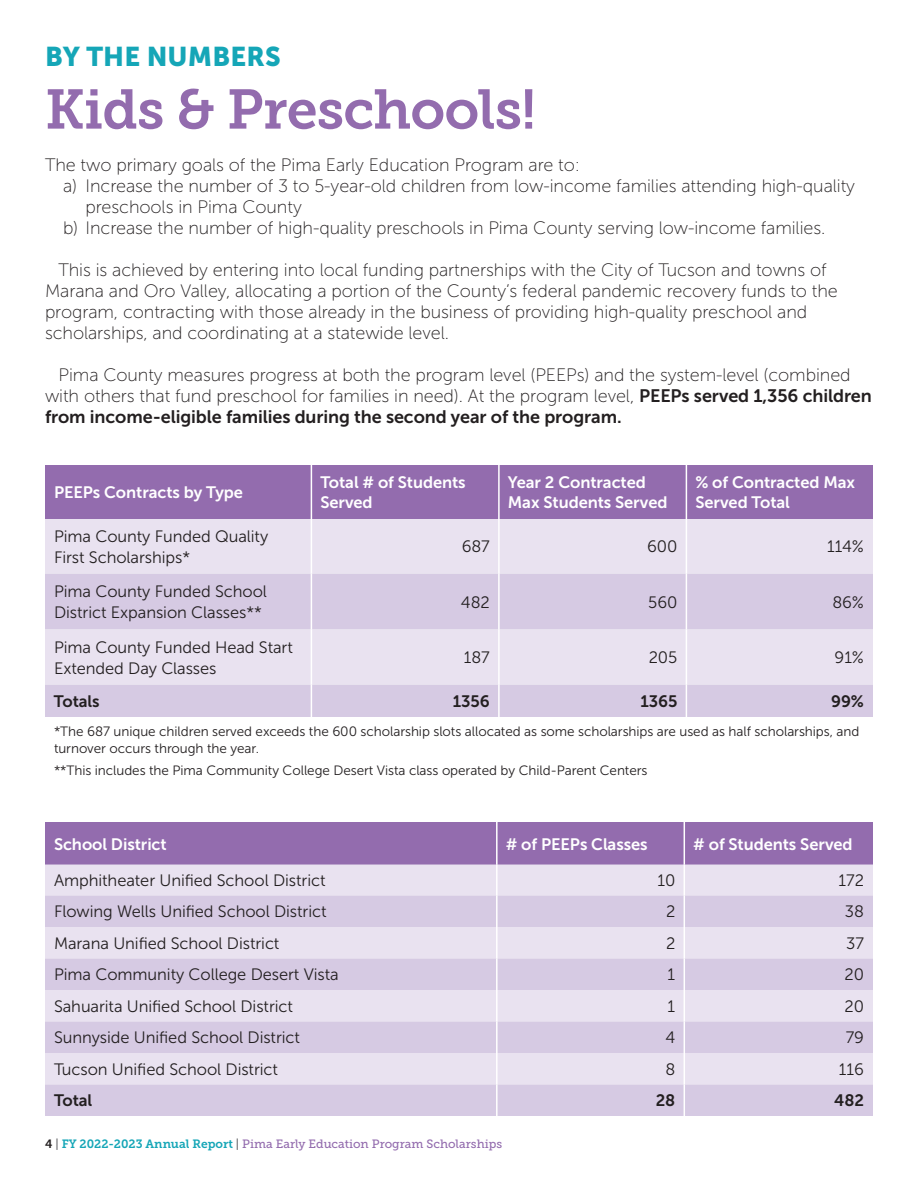
<style>
.page{position:relative;width:918px;height:1188px;background:#fff}
.page>*{position:absolute;margin:0;border:0;box-sizing:border-box;transform-origin:0 0}
.t1{font:55.5px "Museo Slab 700";letter-spacing:-.015em;color:#936cae}
.t2{font:27px "Museo Sans 900";letter-spacing:.005em;color:#15a6b7}
.t3{font:18px/21px "Museo Sans 100";letter-spacing:-.005em;color:#231f20}
.t4{font:18px "Museo Sans 700";letter-spacing:-.005em;color:#231f20}
.t5{font:16.5px/21px "Museo Sans 300";letter-spacing:-.005em;color:#231f20}
.t6{font:16.5px/19.5px "Museo Sans 700";letter-spacing:-.005em;color:#fff}
.t7{font:16.5px "Museo Sans 700";letter-spacing:-.005em;color:#231f20}
.t8{font:13.5px/16.5px "Museo Sans 300";letter-spacing:-.005em;color:#231f20}
.t9{font:12px "Museo Slab 500";color:#936cae}
.s1{font-family:"Museo Sans 700"}
.s2{font-family:"Museo Slab 700";color:#231f20}
.s3{color:#636366}
.s4{font-family:"Museo Slab 700";color:#15a6b7}
</style>
<div class="page">
<div style="left:45px;top:465px;width:828px;height:54px;background:#936cae"></div>
<div style="left:45px;top:519px;width:828px;height:55px;background:#e9e2f0"></div>
<svg style="left:45px;top:574px;width:828px;height:143px;background:#ddd3e8"></svg>
<hr style="left:311px;top:465px;width:1px;height:54px;background:#fff">
<hr style="left:498px;top:465px;width:2px;height:54px;background:#fff">
<hr style="left:686px;top:465px;width:1px;height:54px;background:#fff">
<hr style="left:311px;top:519px;width:1px;height:55px;background:#fff">
<hr style="left:498px;top:519px;width:2px;height:55px;background:#fff">
<hr style="left:686px;top:519px;width:1px;height:55px;background:#fff">
<hr style="left:311px;top:574px;width:1px;height:55px;background:#fff">
<hr style="left:498px;top:574px;width:2px;height:55px;background:#fff">
<hr style="left:686px;top:574px;width:1px;height:55px;background:#fff">
<hr style="left:311px;top:629px;width:1px;height:56px;background:#fff">
<hr style="left:498px;top:629px;width:2px;height:56px;background:#fff">
<hr style="left:686px;top:629px;width:1px;height:56px;background:#fff">
<hr style="left:311px;top:685px;width:1px;height:32px;background:#fff">
<hr style="left:498px;top:685px;width:2px;height:32px;background:#fff">
<hr style="left:686px;top:685px;width:1px;height:32px;background:#fff">
<div style="left:45px;top:822px;width:828px;height:43px;background:#936cae"></div>
<div style="left:45px;top:865px;width:828px;height:31px;background:#e9e2f0"></div>
<svg style="left:45px;top:896px;width:828px;height:220px;background:#ded4e8"></svg>
<hr style="left:496px;top:822px;width:2px;height:43px;background:#fff">
<hr style="left:684px;top:822px;width:1px;height:43px;background:#fff">
<hr style="left:496px;top:865px;width:2px;height:31px;background:#fff">
<hr style="left:684px;top:865px;width:1px;height:31px;background:#fff">
<hr style="left:496px;top:896px;width:2px;height:31px;background:#fff">
<hr style="left:684px;top:896px;width:1px;height:31px;background:#fff">
<hr style="left:496px;top:927px;width:2px;height:31px;background:#fff">
<hr style="left:684px;top:927px;width:1px;height:31px;background:#fff">
<hr style="left:496px;top:958px;width:2px;height:32px;background:#fff">
<hr style="left:684px;top:958px;width:1px;height:32px;background:#fff">
<hr style="left:496px;top:990px;width:2px;height:32px;background:#fff">
<hr style="left:684px;top:990px;width:1px;height:32px;background:#fff">
<hr style="left:496px;top:1022px;width:2px;height:31px;background:#fff">
<hr style="left:684px;top:1022px;width:1px;height:31px;background:#fff">
<hr style="left:496px;top:1053px;width:2px;height:31px;background:#fff">
<hr style="left:684px;top:1053px;width:1px;height:31px;background:#fff">
<hr style="left:496px;top:1084px;width:2px;height:32px;background:#fff">
<hr style="left:684px;top:1084px;width:1px;height:32px;background:#fff">
<h2 class="t2" style="left:45px;top:41px;width:237px">BY THE NUMBERS</h2>
<h1 class="t1" style="left:45px;top:78px;width:493px">Kids &amp; Preschools!</h1>
<p class="t3" style="left:45px;top:155px;width:537px">The two primary goals of the Pima Early Education Program are to:</p>
<p class="t3" style="left:63px;top:176px;width:794px">a) Increase the number of 3 to 5-year-old children from low-income families attending high-quality</p>
<p class="t3" style="left:86px;top:197px;width:218px">preschools in Pima County</p>
<p class="t3" style="left:63px;top:218px;width:764px">b) Increase the number of high-quality preschools in Pima County serving low-income families.</p>
<p class="t3" style="left:45px;top:260px;width:794px;text-indent:14px">This is achieved by entering into local funding partnerships with the City of Tucson and towns of Marana and Oro Valley, allocating a portion of the County’s federal pandemic recovery funds to the program, contracting with those already in the business of providing high-quality preschool and scholarships, and coordinating at a statewide level.</p>
<p class="t3" style="left:45px;top:365px;width:828px;text-align:center">Pima County measures progress at both the program level (PEEPs) and the system-level (combined with others that fund preschool for families in need). At the program level, <span class="s1">PEEPs served 1,356 children</span></p>
<p class="t4" style="left:45px;top:407px;width:578px">from income-eligible families during the second year of the program.</p>
<p class="t6" style="left:54px;top:483px;width:191px">PEEPs Contracts by Type</p>
<p class="t6" style="left:320px;top:473px;width:147px">Total # of Students<br>Served</p>
<p class="t6" style="left:508px;top:473px;width:161px">Year 2 Contracted<br>Max Students Served</p>
<p class="t6" style="left:695px;top:473px;width:161px">% of Contracted Max<br>Served Total</p>
<p class="t5" style="left:54px;top:526px;width:216px">Pima County Funded Quality<br>First Scholarships*</p>
<p class="t5" style="left:462px;top:536px;width:30px">687</p>
<p class="t5" style="left:647px;top:536px;width:32px">600</p>
<p class="t5" style="left:827px;top:536px;width:38px">114%</p>
<p class="t5" style="left:54px;top:581px;width:215px">Pima County Funded School<br>District Expansion Classes**</p>
<p class="t5" style="left:461px;top:592px;width:30px">482</p>
<p class="t5" style="left:648px;top:592px;width:31px">560</p>
<p class="t5" style="left:832px;top:592px;width:33px">86%</p>
<p class="t5" style="left:54px;top:637px;width:240px">Pima County Funded Head Start<br>Extended Day Classes</p>
<p class="t5" style="left:464px;top:647px;width:28px">187</p>
<p class="t5" style="left:649px;top:647px;width:30px">205</p>
<p class="t5" style="left:835px;top:647px;width:31px">91%</p>
<p class="t7" style="left:54px;top:692px;width:47px">Totals</p>
<p class="t7" style="left:453px;top:692px;width:39px">1356</p>
<p class="t7" style="left:640px;top:692px;width:39px">1365</p>
<p class="t7" style="left:831px;top:692px;width:34px">99%</p>
<p class="t8" style="left:54px;top:723px;width:807px">*The 687 unique children served exceeds the 600 scholarship slots allocated as some scholarships are used as half scholarships, and turnover occurs through the year.</p>
<p class="t8" style="left:54px;top:762px;width:595px">**This includes the Pima Community College Desert Vista class operated by Child-Parent Centers</p>
<p class="t6" style="left:54px;top:834px;width:114px">School District</p>
<p class="t6" style="left:506px;top:834px;width:143px"># of PEEPs Classes</p>
<p class="t6" style="left:693px;top:834px;width:161px"># of Students Served</p>
<p class="t5" style="left:54px;top:870px;width:273px">Amphitheater Unified School District</p>
<p class="t5" style="left:657px;top:870px;width:19px">10</p>
<p class="t5" style="left:839px;top:870px;width:27px">172</p>
<p class="t5" style="left:54px;top:901px;width:274px">Flowing Wells Unified School District</p>
<p class="t5" style="left:666px;top:901px;width:11px">2</p>
<p class="t5" style="left:845px;top:901px;width:21px">38</p>
<p class="t5" style="left:54px;top:933px;width:227px">Marana Unified School District</p>
<p class="t5" style="left:666px;top:933px;width:11px">2</p>
<p class="t5" style="left:846px;top:933px;width:19px">37</p>
<p class="t5" style="left:54px;top:964px;width:286px">Pima Community College Desert Vista</p>
<p class="t5" style="left:668px;top:964px;width:9px">1</p>
<p class="t5" style="left:844px;top:964px;width:21px">20</p>
<p class="t5" style="left:54px;top:996px;width:241px">Sahuarita Unified School District</p>
<p class="t5" style="left:668px;top:996px;width:9px">1</p>
<p class="t5" style="left:844px;top:996px;width:21px">20</p>
<p class="t5" style="left:54px;top:1027px;width:248px">Sunnyside Unified School District</p>
<p class="t5" style="left:665px;top:1027px;width:11px">4</p>
<p class="t5" style="left:846px;top:1027px;width:20px">79</p>
<p class="t5" style="left:54px;top:1059px;width:226px">Tucson Unified School District</p>
<p class="t5" style="left:665px;top:1059px;width:11px">8</p>
<p class="t5" style="left:839px;top:1059px;width:27px">116</p>
<p class="t7" style="left:54px;top:1092px;width:40px">Total</p>
<p class="t7" style="left:656px;top:1092px;width:21px">28</p>
<p class="t7" style="left:834px;top:1092px;width:31px">482</p>
<p class="t9" style="left:45px;top:1137px;width:459px"><span class="s2">4</span> <span class="s3">|</span> <span class="s4">FY 2022-2023 Annual Report</span> <span class="s3">|</span> Pima Early Education Program Scholarships</p>
</div>
